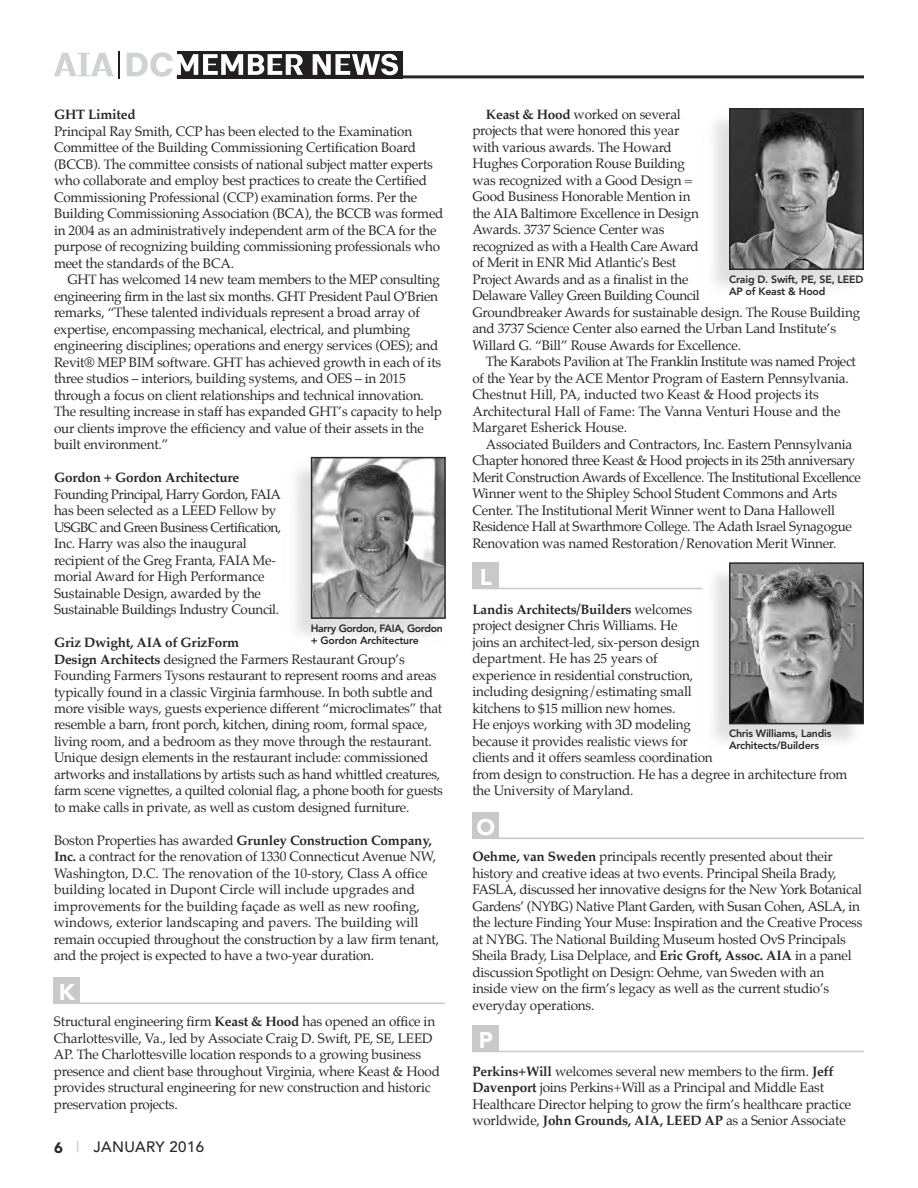
<style>
.page{position:relative;width:918px;height:1188px;background:#fff}
.page>*{position:absolute;margin:0;border:0;box-sizing:border-box;transform-origin:0 0}
.t1{font:900 22.5px "Avenir";color:#fff}
.t2{font:500 15px "Avenir";letter-spacing:.025em;color:#282828}
.t3{font:13.5px/16.5px "Palatino";letter-spacing:-.015em;color:#282828}
.t4{font:700 13.5px "Palatino";letter-spacing:-.015em;color:#282828}
.t5{font:800 10.5px/12px "Avenir";letter-spacing:-.015em;color:#282828}
.t6{font:800 10.5px/12px "Avenir";letter-spacing:-.035em;color:#282828}
.s1{font-weight:700}
.s2{font-weight:900}
.s3{color:#c9c9c9}
</style>
<div class="page">
<hr style="left:177px;top:75px;width:687px;height:3px;background:#282828">
<div style="left:177px;top:51px;width:226px;height:28px;background:#231f20"></div>
<svg style="left:54px;top:53px;width:59px;height:23px"></svg>
<hr style="left:118px;top:51px;width:2px;height:28px;background:#231f20">
<svg style="left:127px;top:52px;width:176px;height:25px"></svg>
<svg style="left:313px;top:54px;width:85px;height:21px"></svg>
<div style="left:53px;top:977px;width:27px;height:27px;background:#c9c9c9"></div>
<hr style="left:53px;top:1003px;width:392px;height:1px;background:#c9c9c9">
<div style="left:472px;top:562px;width:27px;height:27px;background:#c9c9c9"></div>
<hr style="left:472px;top:588px;width:392px;height:1px;background:#c9c9c9">
<div style="left:472px;top:812px;width:27px;height:27px;background:#c9c9c9"></div>
<hr style="left:472px;top:838px;width:392px;height:1px;background:#c9c9c9">
<div style="left:472px;top:1025px;width:27px;height:27px;background:#c9c9c9"></div>
<hr style="left:472px;top:1051px;width:392px;height:1px;background:#c9c9c9">
<img style="left:295px;top:457px;width:141px;height:179px">
<img style="left:314px;top:460px;width:129px;height:156px">
<div style="left:311px;top:457px;width:135px;height:162px;border:2px solid #282828"></div>
<img style="left:702px;top:573px;width:162px;height:169px">
<img style="left:732px;top:565px;width:129px;height:156px">
<div style="left:729px;top:562px;width:135px;height:162px;border:2px solid #282828"></div>
<img style="left:732px;top:111px;width:129px;height:156px">
<div style="left:729px;top:108px;width:135px;height:162px;border:2px solid #282828"></div>
<p class="t4" style="left:54px;top:108px;width:83px">GHT Limited</p>
<p class="t3" style="left:54px;top:124px;width:391px">Principal Ray Smith, CCP has been elected to the Examination Committee of the Building Commissioning Certification Board (BCCB). The committee consists of national subject matter experts who collaborate and employ best practices to create the Certified Commissioning Professional (CCP) examination forms. Per the Building Commissioning Association (BCA), the BCCB was formed in 2004 as an administratively independent arm of the BCA for the purpose of recognizing building commissioning professionals who meet the standards of the BCA.</p>
<p class="t3" style="left:54px;top:272px;width:390px;text-indent:14px">GHT has welcomed 14 new team members to the MEP consulting engineering firm in the last six months. GHT President Paul O’Brien remarks, “These talented individuals represent a broad array of expertise, encompassing mechanical, electrical, and plumbing engineering disciplines; operations and energy services (OES); and Revit® MEP BIM software. GHT has achieved growth in each of its three studios – interiors, building systems, and OES – in 2015 through a focus on client relationships and technical innovation.<br>The resulting increase in staff has expanded GHT’s capacity to help our clients improve the efficiency and value of their assets in the built environment.”</p>
<p class="t4" style="left:54px;top:471px;width:187px">Gordon + Gordon Architecture</p>
<p class="t3" style="left:54px;top:487px;width:229px">Founding Principal, Harry Gordon, FAIA has been selected as a LEED Fellow by USGBC and Green Business Certification, Inc. Harry was also the inaugural recipient of the Greg Franta, FAIA Me&shy;morial Award for High Performance Sustainable Design, awarded by the Sustainable Buildings Industry Council.</p>
<p class="t3" style="left:54px;top:635px;width:390px"><span class="s1">Griz Dwight, AIA of GrizForm<br>Design Architects</span> designed the Farmers Restaurant Group’s Founding Farmers Tysons restaurant to represent rooms and areas typically found in a classic Virginia farmhouse. In both subtle and more visible ways, guests experience different “microclimates” that resemble a barn, front porch, kitchen, dining room, formal space, living room, and a bedroom as they move through the restaurant.<br>Unique design elements in the restaurant include: commissioned artworks and installations by artists such as hand whittled creatures, farm scene vignettes, a quilted colonial flag, a phone booth for guests to make calls in private, as well as custom designed furniture.</p>
<p class="t3" style="left:54px;top:833px;width:387px">Boston Properties has awarded <span class="s1">Grunley Construction Company, Inc.</span> a contract for the renovation of 1330 Connecticut Avenue NW, Washington, D.C. The renovation of the 10-story, Class A office building located in Dupont Circle will include upgrades and improvements for the building façade as well as new roofing, windows, exterior landscaping and pavers. The building will remain occupied throughout the construction by a law firm tenant, and the project is expected to have a two-year duration.</p>
<p class="t6" style="left:311px;top:622px;width:133px">Harry Gordon, FAIA, Gordon + Gordon Architecture</p>
<h1 class="t1" style="left:59px;top:973px;width:18px">K</h1>
<p class="t3" style="left:54px;top:1015px;width:388px">Structural engineering firm <span class="s1">Keast &amp; Hood</span> has opened an office in Charlottesville, Va., led by Associate Craig D. Swift, PE, SE, LEED AP. The Charlottesville location responds to a growing business presence and client base throughout Virginia, where Keast &amp; Hood provides structural engineering for new construction and historic preservation projects.</p>
<p class="t2" style="left:54px;top:1134px;width:152px"><span class="s2">6</span> <span class="s3">|</span> JANUARY 2016</p>
<p class="t3" style="left:472px;top:107px;width:389px;text-indent:14px"><span class="s1">Keast &amp; Hood</span> worked on several<br>projects that were honored this year<br>with various awards. The Howard<br>Hughes Corporation Rouse Building<br>was recognized with a Good Design =<br>Good Business Honorable Mention in<br>the AIA Baltimore Excellence in Design<br>Awards. 3737 Science Center was<br>recognized as with a Health Care Award<br>of Merit in ENR Mid Atlantic's Best<br>Project Awards and as a finalist in the<br>Delaware Valley Green Building Council<br>Groundbreaker Awards for sustainable design. The Rouse Building and 3737 Science Center also earned the Urban Land Institute’s Willard G. “Bill” Rouse Awards for Excellence.</p>
<p class="t3" style="left:472px;top:354px;width:385px;text-indent:14px">The Karabots Pavilion at The Franklin Institute was named Project of the Year by the ACE Mentor Program of Eastern Pennsylvania.<br>Chestnut Hill, PA, inducted two Keast &amp; Hood projects its Architectural Hall of Fame: The Vanna Venturi House and the Margaret Esherick House.</p>
<p class="t3" style="left:472px;top:437px;width:390px;text-indent:14px">Associated Builders and Contractors, Inc. Eastern Pennsylvania Chapter honored three Keast &amp; Hood projects in its 25th anniversary Merit Construction Awards of Excellence. The Institutional Excellence Winner went to the Shipley School Student Commons and Arts Center. The Institutional Merit Winner went to Dana Hallowell Residence Hall at Swarthmore College. The Adath Israel Synagogue Renovation was named Restoration/Renovation Merit Winner.</p>
<p class="t5" style="left:729px;top:273px;width:136px">Craig D. Swift, PE, SE, LEED<br>AP of Keast &amp; Hood</p>
<h1 class="t1" style="left:480px;top:558px;width:14px">L</h1>
<p class="t3" style="left:472px;top:602px;width:377px"><span class="s1">Landis Architects/Builders</span> welcomes<br>project designer Chris Williams. He<br>joins an architect-led, six-person design<br>department. He has 25 years of<br>experience in residential construction,<br>including designing/estimating small<br>kitchens to $15 million new homes.<br>He enjoys working with 3D modeling<br>because it provides realistic views for<br>clients and it offers seamless coordination<br>from design to construction. He has a degree in architecture from the University of Maryland.</p>
<p class="t5" style="left:729px;top:727px;width:104px">Chris Williams, Landis<br>Architects/Builders</p>
<h1 class="t1" style="left:477px;top:808px;width:20px">O</h1>
<p class="t3" style="left:472px;top:849px;width:392px"><span class="s1">Oehme, van Sweden</span> principals recently presented about their history and creative ideas at two events. Principal Sheila Brady, FASLA, discussed her innovative designs for the New York Botanical Gardens’ (NYBG) Native Plant Garden, with Susan Cohen, ASLA, in the lecture Finding Your Muse: Inspiration and the Creative Process at NYBG. The National Building Museum hosted OvS Principals Sheila Brady, Lisa Delplace, and <span class="s1">Eric Groft, Assoc. AIA</span> in a panel discussion Spotlight on Design: Oehme, van Sweden with an inside view on the firm’s legacy as well as the current studio’s everyday operations.</p>
<h1 class="t1" style="left:479px;top:1021px;width:16px">P</h1>
<p class="t3" style="left:472px;top:1064px;width:380px"><span class="s1">Perkins+Will</span> welcomes several new members to the firm. <span class="s1">Jeff Davenport</span> joins Perkins+Will as a Principal and Middle East Healthcare Director helping to grow the firm’s healthcare practice worldwide, <span class="s1">John Grounds, AIA, LEED AP</span> as a Senior Associate</p>
</div>
